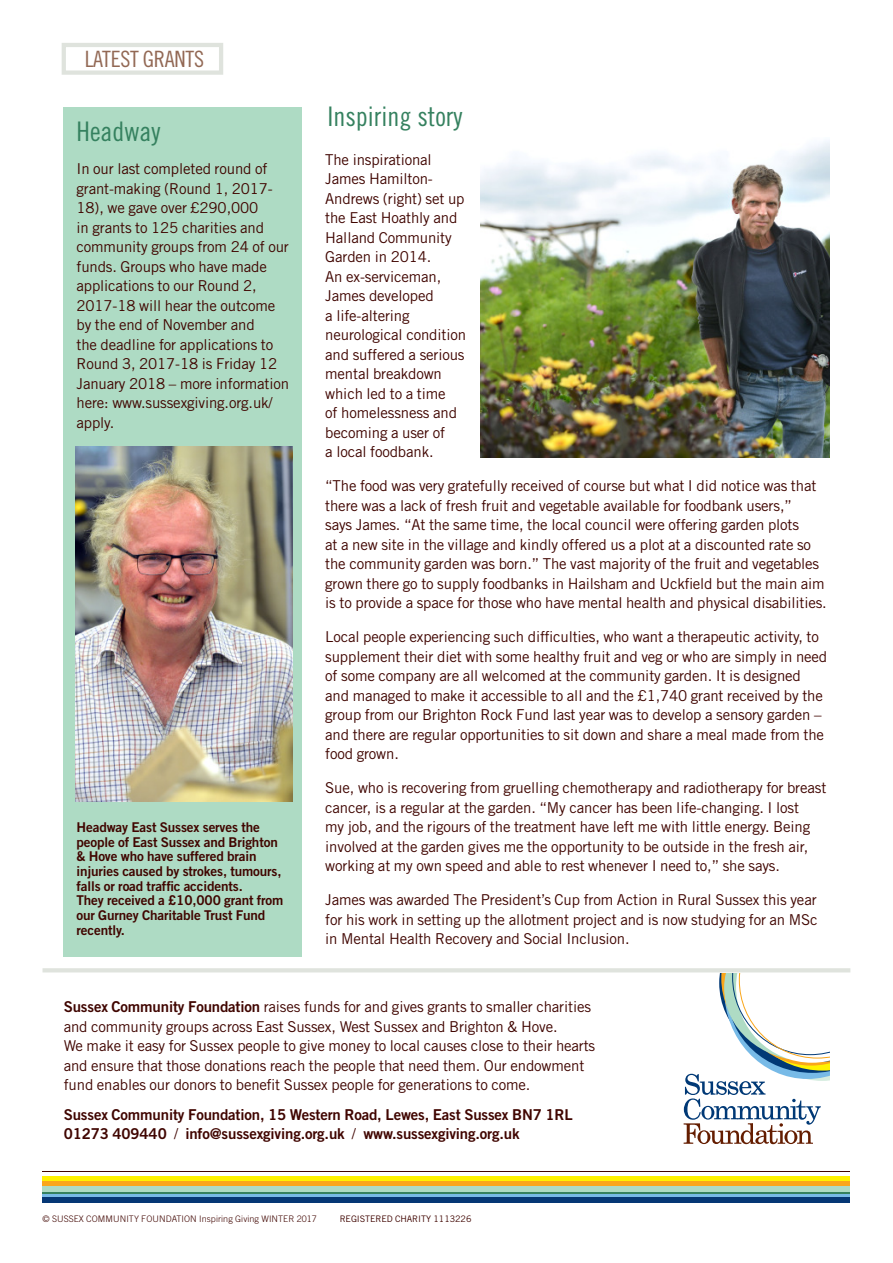
<style>
.page{position:relative;width:893px;height:1263px;background:#fff}
.page>*{position:absolute;margin:0;border:0;box-sizing:border-box;transform-origin:0 0}
.t1{font:27px "Trade Gothic LT Std Cn 18";color:#35815f}
.t2{font:22.5px "Trade Gothic LT Std Cn 18";letter-spacing:-.01em;color:#926854}
.t3{font:15px/19.5px "Trade Gothic LT Std";letter-spacing:-.01em;color:#400500}
.t4{font:15px/19.5px "Trade Gothic LT Std Bd 2";letter-spacing:-.01em;color:#400500}
.t5{font:13.5px/14.5px "Trade Gothic LT Std Bd 2";letter-spacing:-.01em;color:#400500}
.t6{font:300 9px "Trade Gothic LT Std";letter-spacing:.01em;color:#400500}
.t7{font:9px "Trade Gothic LT Std";letter-spacing:-.01em;color:#400500}
.s1{font-family:"Trade Gothic LT Std Bd 2"}
.s2{font-family:"Trade Gothic LT Std"}
</style>
<div class="page">
<div style="left:62px;top:43px;width:161px;height:32px;border:4px solid #dfe3dd"></div>
<img style="left:480px;top:140px;width:349px;height:317px">
<div style="left:64px;top:107px;width:238px;height:850px;background:#aedbc4"></div>
<svg style="left:683px;top:973px;width:146px;height:171px"></svg>
<img style="left:75px;top:447px;width:217px;height:354px">
<div style="left:42px;top:1176px;width:808px;height:5px;background:#fff200"></div>
<div style="left:42px;top:1181px;width:808px;height:6px;background:#faa61a"></div>
<div style="left:42px;top:1186px;width:808px;height:6px;background:#aedbc4"></div>
<hr style="left:42px;top:1192px;width:808px;height:3px;background:#35815f">
<hr style="left:42px;top:1194px;width:808px;height:3px;background:#77bae7">
<div style="left:42px;top:1197px;width:808px;height:6px;background:#053775"></div>
<hr style="left:42px;top:1171px;width:808px;height:1px;background:#400500">
<hr style="left:42px;top:968px;width:808px;height:4px;background:#dfe3dd">
<h2 class="t2" style="left:85px;top:50px;width:121px">LATEST GRANTS</h2>
<h1 class="t1" style="left:76px;top:121px;width:85px">Headway</h1>
<p class="t3" style="left:76px;top:161px;width:214px">In our last completed round of grant-making (Round 1, 2017-<br>18), we gave over £290,000<br>in grants to 125 charities and community groups from 24 of our funds. Groups who have made applications to our Round 2,<br>2017-18 will hear the outcome by the end of November and<br>the deadline for applications to<br>Round 3, 2017-18 is Friday 12<br>January 2018 – more information here: www.sussexgiving.org.uk/ apply.</p>
<p class="t5" style="left:76px;top:821px;width:208px">Headway East Sussex serves the people of East Sussex and Brighton &amp; Hove who have suffered brain injuries caused by strokes, tumours, falls or road traffic accidents.<br>They received a £10,000 grant from our Gurney Charitable Trust Fund recently.</p>
<h1 class="t1" style="left:327px;top:106px;width:136px">Inspiring story</h1>
<p class="t3" style="left:325px;top:151px;width:142px">The inspirational<br>James Hamilton-<br>Andrews (right) set up the East Hoathly and<br>Halland Community<br>Garden in 2014.<br>An ex-serviceman,<br>James developed<br>a life-altering neurological condition and suffered a serious mental breakdown which led to a time<br>of homelessness and becoming a user of<br>a local foodbank.</p>
<p class="t3" style="left:325px;top:477px;width:503px">“The food was very gratefully received of course but what I did notice was that there was a lack of fresh fruit and vegetable available for foodbank users,”<br>says James. “At the same time, the local council were offering garden plots<br>at a new site in the village and kindly offered us a plot at a discounted rate so the community garden was born.” The vast majority of the fruit and vegetables grown there go to supply foodbanks in Hailsham and Uckfield but the main aim is to provide a space for those who have mental health and physical disabilities.</p>
<p class="t3" style="left:325px;top:628px;width:503px">Local people experiencing such difficulties, who want a therapeutic activity, to supplement their diet with some healthy fruit and veg or who are simply in need of some company are all welcomed at the community garden. It is designed and managed to make it accessible to all and the £1,740 grant received by the group from our Brighton Rock Fund last year was to develop a sensory garden – and there are regular opportunities to sit down and share a meal made from the food grown.</p>
<p class="t3" style="left:325px;top:779px;width:502px">Sue, who is recovering from gruelling chemotherapy and radiotherapy for breast cancer, is a regular at the garden. “My cancer has been life-changing. I lost<br>my job, and the rigours of the treatment have left me with little energy. Being involved at the garden gives me the opportunity to be outside in the fresh air, working at my own speed and able to rest whenever I need to,” she says.</p>
<p class="t3" style="left:325px;top:891px;width:494px;text-align:justify">James was awarded The President’s Cup from Action in Rural Sussex this year for his work in setting up the allotment project and is now studying for an MSc in Mental Health Recovery and Social Inclusion.</p>
<p class="t3" style="left:64px;top:999px;width:533px"><span class="s1">Sussex Community Foundation</span> raises funds for and gives grants to smaller charities and community groups across East Sussex, West Sussex and Brighton &amp; Hove.<br>We make it easy for Sussex people to give money to local causes close to their hearts and ensure that those donations reach the people that need them. Our endowment fund enables our donors to benefit Sussex people for generations to come.</p>
<p class="t4" style="left:64px;top:1106px;width:510px">Sussex Community Foundation, 15 Western Road, Lewes, East Sussex BN7 1RL<br>01273 409440 <span class="s2">/</span> info@sussexgiving.org.uk <span class="s2">/</span> www.sussexgiving.org.uk</p>
<p class="t6" style="left:42px;top:1216px;width:276px">© SUSSEX COMMUNITY FOUNDATION Inspiring Giving WINTER 2017</p>
<p class="t7" style="left:340px;top:1215px;width:133px">REGISTERED CHARITY 1113226</p>
</div>
